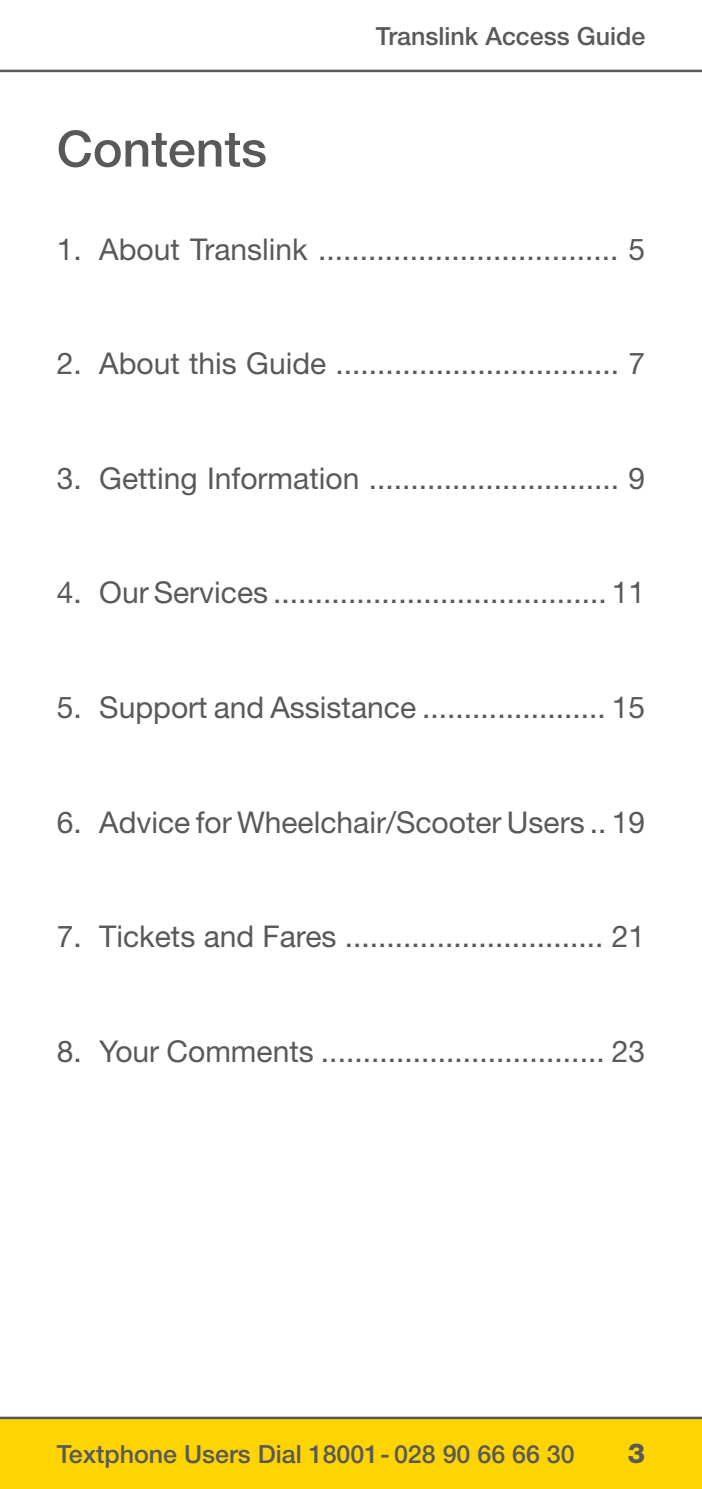
<style>
.page{position:relative;width:702px;height:1489px;background:#fff}
.page>*{position:absolute;margin:0;border:0;box-sizing:border-box;transform-origin:0 0}
.t1{font:500 50px "Helvetica Neue LT";color:#58595b}
.t2{font:30px "Helvetica Neue LT";color:#58595b}
.t3{font:800 27.5px "Helvetica Neue LT";color:#58595b}
.t4{font:500 25px "Helvetica Neue LT";color:#58595b}
</style>
<div class="page">
<div style="left:0;top:1417px;width:702px;height:71px;background:#ffd400"></div>
<hr style="left:0;top:1416px;width:702px;height:2px;background:#58595b">
<hr style="left:0;top:70px;width:702px;height:2px;background:#58595b">
<h1 class="t1" style="left:57px;top:119px;width:212px">Contents</h1>
<p class="t4" style="left:376px;top:21px;width:271px">Translink Access Guide</p>
<p class="t2" style="left:57px;top:231px;width:590px">1. About Translink .................................... 5</p>
<p class="t2" style="left:57px;top:345px;width:590px">2. About this Guide .................................. 7</p>
<p class="t2" style="left:57px;top:460px;width:590px">3. Getting Information .............................. 9</p>
<p class="t2" style="left:57px;top:574px;width:590px">4. Our Services ........................................ 11</p>
<p class="t2" style="left:57px;top:689px;width:590px">5. Support and Assistance ...................... 15</p>
<p class="t2" style="left:57px;top:804px;width:590px">6. Advice for Wheelchair/Scooter Users .. 19</p>
<p class="t2" style="left:57px;top:918px;width:590px">7. Tickets and Fares ............................... 21</p>
<p class="t2" style="left:57px;top:1033px;width:590px">8. Your Comments .................................. 23</p>
<p class="t4" style="left:57px;top:1439px;width:519px">Textphone Users Dial 18001 - 028 90 66 66 30</p>
<p class="t3" style="left:628px;top:1436px;width:19px">3</p>
</div>
